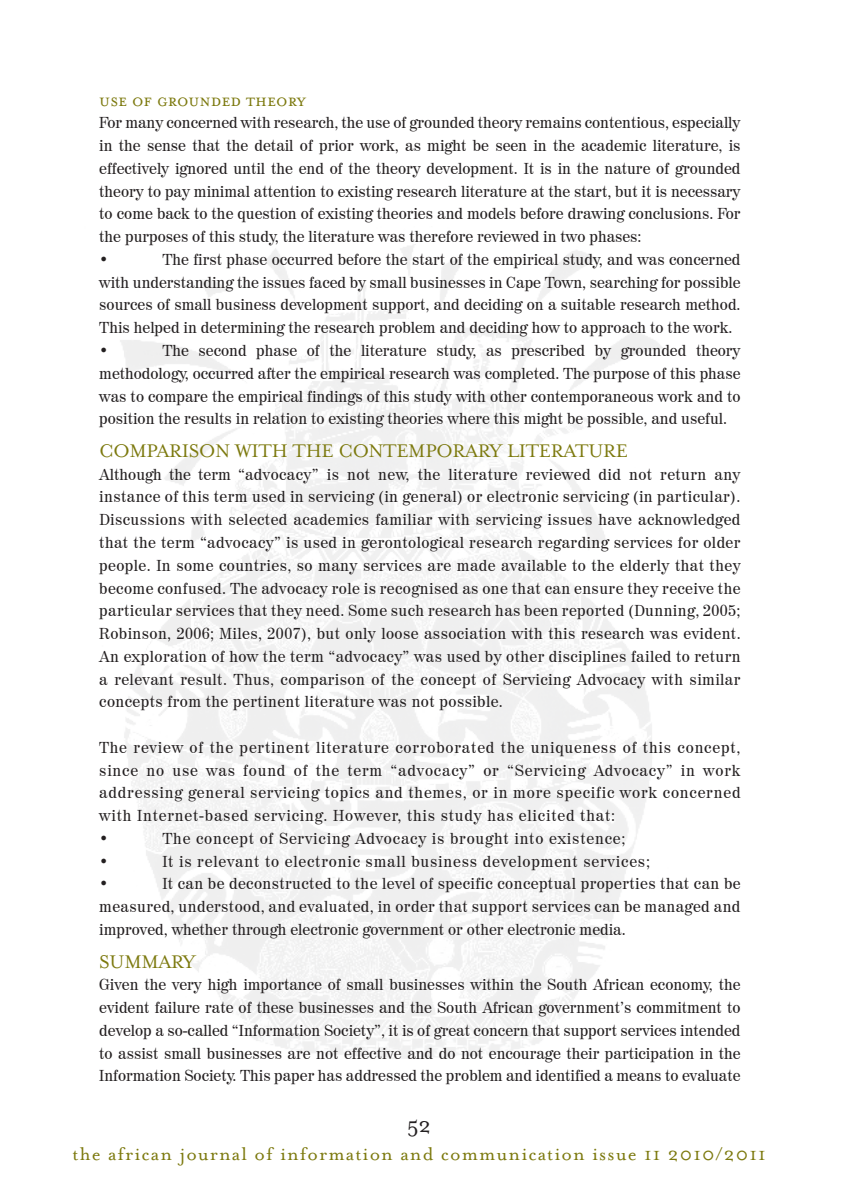
<style>
.page{position:relative;width:844px;height:1191px;background:#fff}
.page>*{position:absolute;margin:0;border:0;box-sizing:border-box;transform-origin:0 0}
.t1{font:24.5px "Mrs Eaves Roman";color:#231f20}
.t2{font:21px "Mrs Eaves Roman";letter-spacing:.05em;color:#7c790e}
.subhead{font:21px "Mrs Eaves Small Caps";letter-spacing:-.015em;color:#7c790e}
.sub_subheads{font:19.25px "Mrs Eaves Petite Caps";color:#7c790e}
._1st_para{font:15.75px/22.8px "Century 725 BT";letter-spacing:.025em;color:#231f20;text-align:justify}
._1st_para-2{font:15.75px "Century 725 BT";letter-spacing:.05em;color:#231f20}
</style>
<div class="page">
<p class="sub_subheads" style="left:99px;top:93px;width:208px">USE OF GROUNDED THEORY</p>
<p class="_1st_para" style="left:99px;top:111px;width:642px">For many concerned with research, the use of grounded theory remains contentious, especially in the sense that the detail of prior work, as might be seen in the academic literature, is effectively ignored until the end of the theory development. It is in the nature of grounded theory to pay minimal attention to existing research literature at the start, but it is necessary to come back to the question of existing theories and models before drawing conclusions. For the purposes of this study, the literature was therefore reviewed in two phases:</p>
<p class="_1st_para" style="left:99px;top:248px;width:11px">•</p>
<p class="_1st_para" style="left:99px;top:248px;width:642px;text-indent:63px">The first phase occurred before the start of the empirical study, and was concerned with understanding the issues faced by small businesses in Cape Town, searching for possible sources of small business development support, and deciding on a suitable research method.<br>This helped in determining the research problem and deciding how to approach to the work.</p>
<p class="_1st_para" style="left:99px;top:339px;width:11px">•</p>
<p class="_1st_para" style="left:99px;top:339px;width:642px;text-indent:63px">The second phase of the literature study, as prescribed by grounded theory methodology, occurred after the empirical research was completed. The purpose of this phase was to compare the empirical findings of this study with other contemporaneous work and to position the results in relation to existing theories where this might be possible, and useful.</p>
<p class="subhead" style="left:99px;top:439px;width:530px">COMPARISON WITH THE CONTEMPORARY LITERATURE</p>
<p class="_1st_para" style="left:99px;top:462px;width:642px">Although the term “advocacy” is not new, the literature reviewed did not return any instance of this term used in servicing (in general) or electronic servicing (in particular).<br>Discussions with selected academics familiar with servicing issues have acknowledged that the term “advocacy” is used in gerontological research regarding services for older people. In some countries, so many services are made available to the elderly that they become confused. The advocacy role is recognised as one that can ensure they receive the particular services that they need. Some such research has been reported (Dunning, 2005; Robinson, 2006; Miles, 2007), but only loose association with this research was evident.<br>An exploration of how the term “advocacy” was used by other disciplines failed to return a relevant result. Thus, comparison of the concept of Servicing Advocacy with similar concepts from the pertinent literature was not possible.</p>
<p class="_1st_para" style="left:99px;top:735px;width:642px">The review of the pertinent literature corroborated the uniqueness of this concept, since no use was found of the term “advocacy” or “Servicing Advocacy” in work addressing general servicing topics and themes, or in more specific work concerned with Internet-based servicing. However, this study has elicited that:</p>
<p class="_1st_para" style="left:99px;top:826px;width:11px">•</p>
<p class="_1st_para-2" style="left:162px;top:828px;width:464px">The concept of Servicing Advocacy is brought into existence;</p>
<p class="_1st_para" style="left:99px;top:849px;width:11px">•</p>
<p class="_1st_para-2" style="left:162px;top:851px;width:489px">It is relevant to electronic small business development services;</p>
<p class="_1st_para" style="left:99px;top:872px;width:11px">•</p>
<p class="_1st_para" style="left:162px;top:872px;width:579px">It can be deconstructed to the level of specific conceptual properties that can be</p>
<p class="_1st_para" style="left:99px;top:895px;width:642px">measured, understood, and evaluated, in order that support services can be managed and improved, whether through electronic government or other electronic media.</p>
<p class="subhead" style="left:99px;top:950px;width:98px">SUMMARY</p>
<p class="_1st_para" style="left:99px;top:973px;width:642px">Given the very high importance of small businesses within the South African economy, the evident failure rate of these businesses and the South African government’s commitment to develop a so-called “Information Society”, it is of great concern that support services intended to assist small businesses are not effective and do not encourage their participation in the Information Society. This paper has addressed the problem and identified a means to evaluate</p>
<h1 class="t1" style="left:407px;top:1111px;width:26px">52</h1>
<h2 class="t2" style="left:72px;top:1142px;width:694px">the african journal of information and communication issue 11 2010/2011</h2>
</div>
